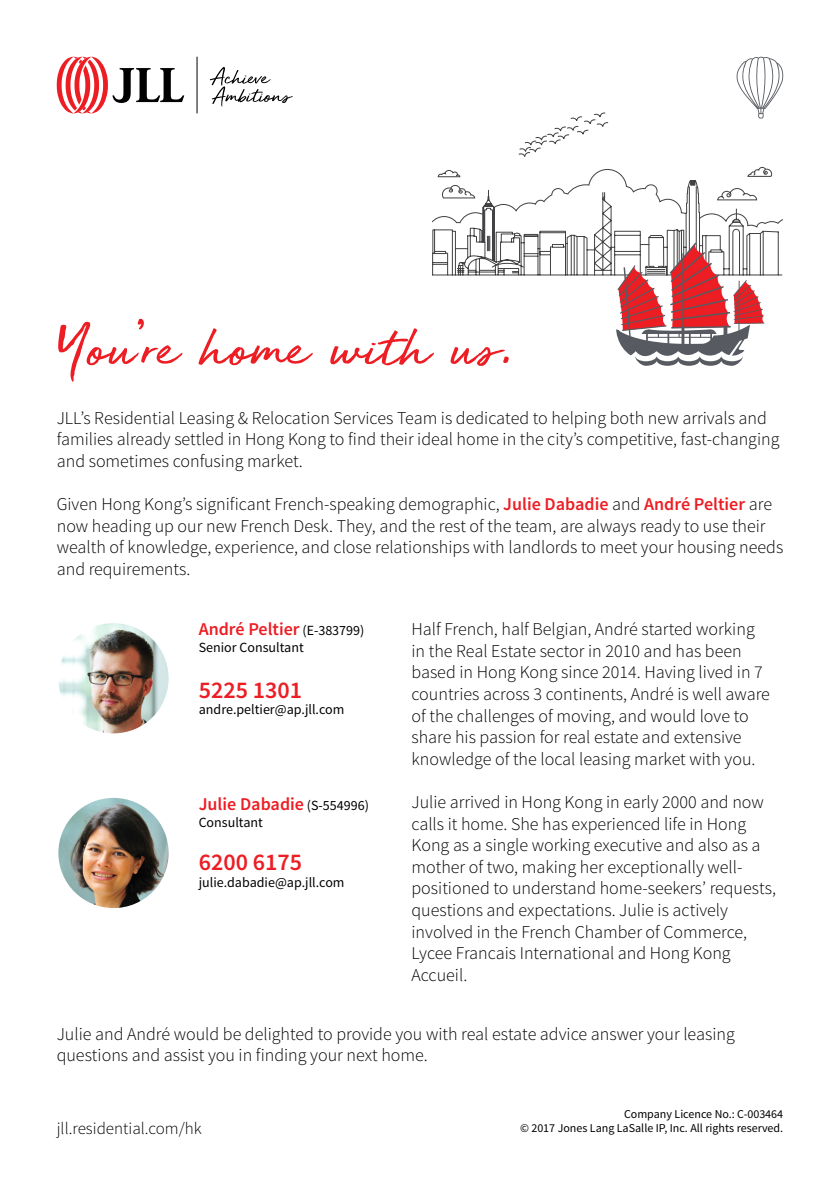
<style>
.page{position:relative;width:840px;height:1191px;background:#fff}
.page>*{position:absolute;margin:0;border:0;box-sizing:border-box;transform-origin:0 0}
.Body_Text{font:64px "JLL Hand";color:#ed1d24}
.t1{font:600 24px "Source Sans Pro";color:#ed1d24}
.Body_Text-2{font:300 18px/21.6px "Source Sans Pro";color:#000}
.Body_Text-3{font:600 18px "Source Sans Pro";color:#ed1d24}
.Body_Text-4{font:300 17px "Source Sans Pro";color:#000}
.t2{font:14px "Source Sans Pro";color:#000}
.t3{font:12px "Source Sans Pro";color:#000}
.s1{font-weight:600;color:#ed1d24}
.s2{font-weight:400;font-size:14px;color:#000}
</style>
<div class="page">
<svg style="left:210px;top:67px;width:83px;height:40px"></svg>
<svg style="left:57px;top:57px;width:127px;height:56px"></svg>
<hr style="left:196px;top:57px;width:1px;height:56px;background:#000">
<img style="left:58px;top:622px;width:111px;height:112px;border-radius:56px">
<div style="left:57px;top:621px;width:113px;height:114px;border:2px solid #fff;border-radius:50%"></div>
<img style="left:58px;top:797px;width:111px;height:112px;border-radius:56px">
<div style="left:57px;top:796px;width:113px;height:113px;border:2px solid #fff;border-radius:50%"></div>
<svg style="left:432px;top:57px;width:351px;height:309px"></svg>
<p class="Body_Text" style="left:57px;top:301px;width:455px">You’re home with us.</p>
<p class="Body_Text-2" style="left:57px;top:407px;width:723px">JLL’s Residential Leasing &amp; Relocation Services Team is dedicated to helping both new arrivals and families already settled in Hong Kong to find their ideal home in the city’s competitive, fast-changing and sometimes confusing market.</p>
<p class="Body_Text-2" style="left:57px;top:493px;width:727px">Given Hong Kong’s significant French-speaking demographic, <span class="s1">Julie Dabadie</span> and <span class="s1">André Peltier</span> are now heading up our new French Desk. They, and the rest of the team, are always ready to use their wealth of knowledge, experience, and close relationships with landlords to meet your housing needs and requirements.</p>
<p class="Body_Text-3" style="left:199px;top:618px;width:167px">André Peltier <span class="s2">(E-383799)</span></p>
<p class="t2" style="left:199px;top:638px;width:106px">Senior Consultant</p>
<p class="t1" style="left:199px;top:674px;width:105px">5225 1301</p>
<p class="t2" style="left:199px;top:701px;width:147px">andre.peltier@ap.jll.com</p>
<p class="Body_Text-3" style="left:199px;top:792px;width:172px">Julie Dabadie <span class="s2">(S-554996)</span></p>
<p class="t2" style="left:199px;top:813px;width:66px">Consultant</p>
<p class="t1" style="left:199px;top:846px;width:105px">6200 6175</p>
<p class="t2" style="left:199px;top:873px;width:147px">julie.dabadie@ap.jll.com</p>
<p class="Body_Text-2" style="left:411px;top:618px;width:360px">Half French, half Belgian, André started working in the Real Estate sector in 2010 and has been based in Hong Kong since 2014. Having lived in 7 countries across 3 continents, André is well aware of the challenges of moving, and would love to share his passion for real estate and extensive knowledge of the local leasing market with you.</p>
<p class="Body_Text-2" style="left:411px;top:791px;width:366px">Julie arrived in Hong Kong in early 2000 and now calls it home. She has experienced life in Hong Kong as a single working executive and also as a mother of two, making her exceptionally well&shy;positioned to understand home-seekers’ requests, questions and expectations. Julie is actively involved in the French Chamber of Commerce, Lycee Francais International and Hong Kong Accueil.</p>
<p class="Body_Text-2" style="left:57px;top:1023px;width:679px">Julie and André would be delighted to provide you with real estate advice answer your leasing questions and assist you in finding your next home.</p>
<p class="Body_Text-4" style="left:57px;top:1118px;width:146px">jll.residential.com/hk</p>
<p class="t3" style="left:623px;top:1106px;width:161px">Company Licence No.: C-003464</p>
<p class="t3" style="left:519px;top:1120px;width:264px">© 2017 Jones Lang LaSalle IP, Inc. All rights reserved.</p>
</div>
